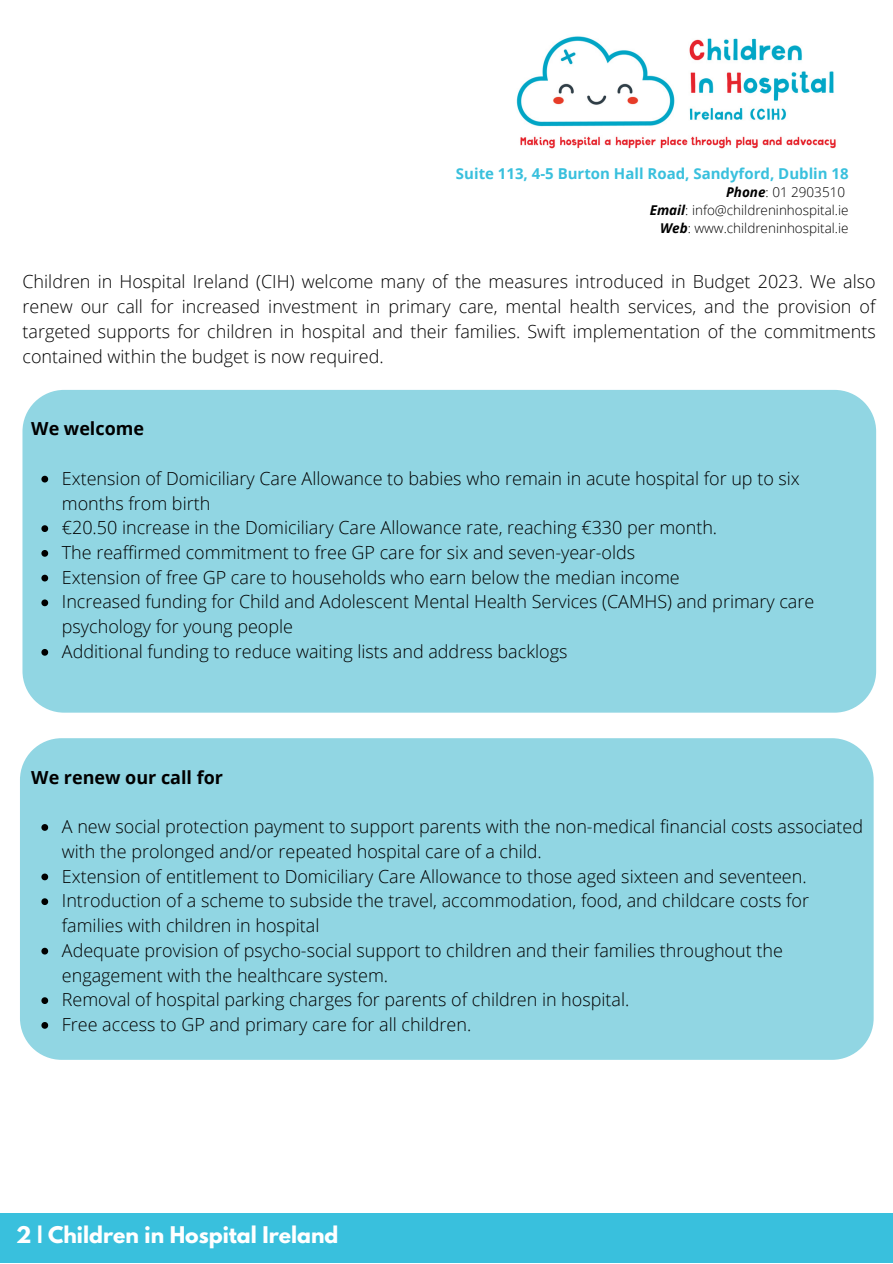
<style>
.page{position:relative;width:893px;height:1264px;background:#fff}
.page>*{position:absolute;margin:0;border:0;box-sizing:border-box;transform-origin:0 0}
.t1{font:700 20.4px "League Spartan";color:#fff}
.t2{font:300 18px/24.8px "Open Sans";color:#000}
.t3{font:700 18px "Open Sans";color:#000}
.t4{font:700 15px "Open Sans";color:#39c0dd}
.t5{font:300 13.5px/18px "Open Sans";color:#000;text-align:right}
.s1{font-weight:700;font-style:italic}
</style>
<div class="page">
<div style="left:0;top:1212px;width:892px;height:50px;background:#39c0dd"></div>
<img style="left:516px;top:36px;width:320px;height:113px">
<div style="left:22px;top:390px;width:854px;height:322px;background:#91d6e3"></div>
<svg style="left:41px;top:476px;width:7px;height:6px"></svg>
<svg style="left:41px;top:525px;width:7px;height:7px"></svg>
<svg style="left:41px;top:550px;width:7px;height:6px"></svg>
<svg style="left:41px;top:574px;width:7px;height:7px"></svg>
<svg style="left:41px;top:599px;width:7px;height:7px"></svg>
<svg style="left:41px;top:649px;width:7px;height:6px"></svg>
<div style="left:20px;top:738px;width:853px;height:321px;background:#91d6e3"></div>
<svg style="left:41px;top:824px;width:7px;height:6px"></svg>
<svg style="left:41px;top:873px;width:7px;height:7px"></svg>
<svg style="left:41px;top:898px;width:7px;height:7px"></svg>
<svg style="left:41px;top:947px;width:7px;height:7px"></svg>
<svg style="left:41px;top:997px;width:7px;height:7px"></svg>
<svg style="left:41px;top:1022px;width:7px;height:6px"></svg>
<p class="t4" style="left:456px;top:163px;width:394px">Suite 113, 4-5 Burton Hall Road, Sandyford, Dublin 18</p>
<p class="t5" style="left:649px;top:183px;width:200px"><span class="s1">Phone</span>: 01 2903510<br><span class="s1">Email</span>: info@childreninhospital.ie<br><span class="s1">Web</span>: www.childreninhospital.ie</p>
<p class="t2" style="left:22px;top:269px;width:854px;text-align:justify">Children in Hospital Ireland (CIH) welcome many of the measures introduced in Budget 2023. We also renew our call for increased investment in primary care, mental health services, and the provision of targeted supports for children in hospital and their families. Swift implementation of the commitments contained within the budget is now required.</p>
<p class="t3" style="left:31px;top:416px;width:114px">We welcome</p>
<p class="t2" style="left:62px;top:465px;width:753px">Extension of Domiciliary Care Allowance to babies who remain in acute hospital for up to six months from birth<br>€20.50 increase in the Domiciliary Care Allowance rate, reaching €330 per month.<br>The reaffirmed commitment to free GP care for six and seven-year-olds<br>Extension of free GP care to households who earn below the median income<br>Increased funding for Child and Adolescent Mental Health Services (CAMHS) and primary care psychology for young people<br>Additional funding to reduce waiting lists and address backlogs</p>
<p class="t3" style="left:31px;top:764px;width:193px">We renew our call for</p>
<p class="t2" style="left:62px;top:813px;width:802px">A new social protection payment to support parents with the non-medical financial costs associated with the prolonged and/or repeated hospital care of a child.<br>Extension of entitlement to Domiciliary Care Allowance to those aged sixteen and seventeen.<br>Introduction of a scheme to subside the travel, accommodation, food, and childcare costs for families with children in hospital<br>Adequate provision of psycho-social support to children and their families throughout the engagement with the healthcare system.<br>Removal of hospital parking charges for parents of children in hospital.<br>Free access to GP and primary care for all children.</p>
<p class="t1" style="left:16px;top:1224px;width:324px">2 | Children in Hospital Ireland</p>
</div>
